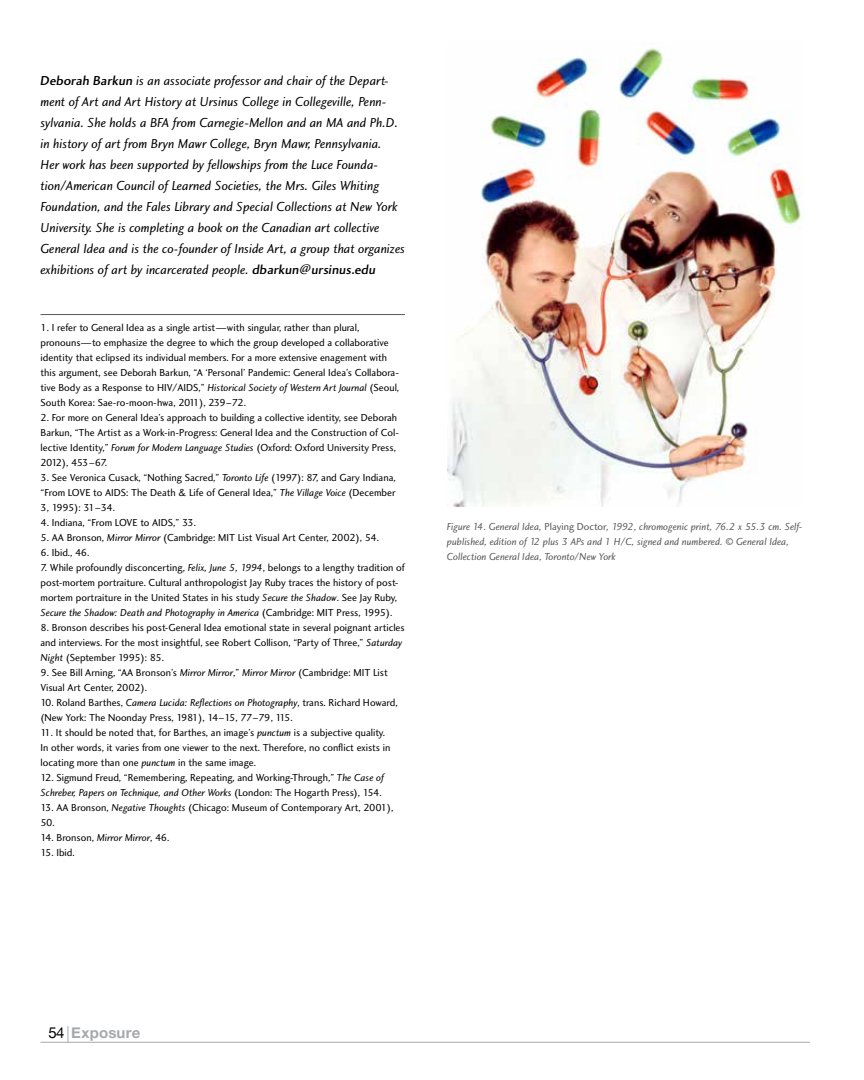
<style>
.page{position:relative;width:864px;height:1080px;background:#fff}
.page>*{position:absolute;margin:0;border:0;box-sizing:border-box;transform-origin:0 0}
.t1{font:700 15px "Helvetica Neue";letter-spacing:.015em;color:#a7a9ac}
.t2{font:13.5px/21px "Charlotte Sans Book Italic Plain";color:#000}
.t3{font:10.5px/15px "Charlotte Sans Book Plain";color:#000}
.t4{font:10.5px/15px "Charlotte Sans Book Italic Plain";color:#58595b}
.t5{font:10.5px "Charlotte Sans Book Italic Plain";color:#000}
.s1{font-family:"Charlotte Sans";font-weight:500;font-style:italic}
.s2{font-family:"Charlotte Sans Book Italic Plain"}
.s3{font-family:"Charlotte Sans Book Plain"}
.s4{font-weight:400;color:#000}
</style>
<div class="page">
<hr style="left:40px;top:314px;width:365px;height:1px;background:#58595b">
<hr style="left:40px;top:1042px;width:770px;height:1px;background:#a7a9ac">
<svg style="left:68px;top:1026px;width:1px;height:16px"></svg>
<img style="left:447px;top:48px;width:356px;height:459px">
<p class="t2" style="left:40px;top:70px;width:366px"><span class="s1">Deborah Barkun</span> is an associate professor and chair of the Depart&shy;ment of Art and Art History at Ursinus College in Collegeville, Penn&shy;sylvania. She holds a BFA from Carnegie-Mellon and an MA and Ph.D. in history of art from Bryn Mawr College, Bryn Mawr, Pennsylvania.<br>Her work has been supported by fellowships from the Luce Founda&shy;tion/American Council of Learned Societies, the Mrs. Giles Whiting Foundation, and the Fales Library and Special Collections at New York University. She is completing a book on the Canadian art collective General Idea and is the co-founder of Inside Art, a group that organizes exhibitions of art by incarcerated people. <span class="s1">dbarkun@ursinus.edu</span></p>
<p class="t3" style="left:40px;top:320px;width:360px">1. I refer to General Idea as a single artist—with singular, rather than plural, pronouns—to emphasize the degree to which the group developed a collaborative identity that eclipsed its individual members. For a more extensive enagement with this argument, see Deborah Barkun, “A ‘Personal’ Pandemic: General Idea’s Collabora&shy;tive Body as a Response to HIV/AIDS,” <span class="s2">Historical Society of Western Art Journal</span> (Seoul, South Korea: Sae-ro-moon-hwa, 2011), 239–72.</p>
<p class="t3" style="left:40px;top:410px;width:360px">2. For more on General Idea’s approach to building a collective identity, see Deborah Barkun, “The Artist as a Work-in-Progress: General Idea and the Construction of Col&shy;lective Identity,” <span class="s2">Forum for Modern Language Studies</span> (Oxford: Oxford University Press, 2012), 453–67.</p>
<p class="t3" style="left:40px;top:470px;width:357px;text-align:justify">3. See Veronica Cusack, “Nothing Sacred,” <span class="s2">Toronto Life</span> (1997): 87, and Gary Indiana, “From LOVE to AIDS: The Death &amp; Life of General Idea,” <span class="s2">The Village Voice</span> (December 3, 1995): 31–34.</p>
<p class="t3" style="left:40px;top:515px;width:157px">4. Indiana, “From LOVE to AIDS,” 33.</p>
<p class="t3" style="left:40px;top:530px;width:340px">5. AA Bronson, <span class="s2">Mirror Mirror</span> (Cambridge: MIT List Visual Art Center, 2002), 54.</p>
<p class="t3" style="left:40px;top:545px;width:51px">6. Ibid., 46.</p>
<p class="t3" style="left:40px;top:560px;width:366px">7. While profoundly disconcerting, <span class="s2">Felix, June 5, 1994</span>, belongs to a lengthy tradition of post-mortem portraiture. Cultural anthropologist Jay Ruby traces the history of post&shy;mortem portraiture in the United States in his study <span class="s2">Secure the Shadow</span>. See Jay Ruby,</p>
<p class="t5" style="left:40px;top:606px;width:353px">Secure the Shadow: Death and Photography in America <span class="s3">(Cambridge: MIT Press, 1995).</span></p>
<p class="t3" style="left:40px;top:620px;width:366px">8. Bronson describes his post-General Idea emotional state in several poignant articles and interviews. For the most insightful, see Robert Collison, “Party of Three,” <span class="s2">Saturday<br>Night</span> (September 1995): 85.</p>
<p class="t3" style="left:40px;top:665px;width:349px">9. See Bill Arning, “AA Bronson’s <span class="s2">Mirror Mirror</span>,” <span class="s2">Mirror Mirror</span> (Cambridge: MIT List<br>Visual Art Center, 2002).</p>
<p class="t3" style="left:40px;top:695px;width:359px">10. Roland Barthes, <span class="s2">Camera Lucida: Reflections on Photography</span>, trans. Richard Howard, (New York: The Noonday Press, 1981), 14–15, 77–79, 115.</p>
<p class="t3" style="left:40px;top:725px;width:351px">11. It should be noted that, for Barthes, an image’s <span class="s2">punctum</span> is a subjective quality.<br>In other words, it varies from one viewer to the next. Therefore, no conflict exists in locating more than one <span class="s2">punctum</span> in the same image.</p>
<p class="t3" style="left:40px;top:770px;width:345px">12. Sigmund Freud, “Remembering, Repeating, and Working-Through,” <span class="s2">The Case of</span></p>
<p class="t5" style="left:40px;top:786px;width:343px">Schreber, Papers on Technique, and Other Works <span class="s3">(London: The Hogarth Press), 154.</span></p>
<p class="t3" style="left:40px;top:800px;width:354px">13. AA Bronson, <span class="s2">Negative Thoughts</span> (Chicago: Museum of Contemporary Art, 2001),<br>50.</p>
<p class="t3" style="left:40px;top:830px;width:131px">14. Bronson, <span class="s2">Mirror Mirror</span>, 46.</p>
<p class="t3" style="left:40px;top:845px;width:36px">15. Ibid.</p>
<p class="t4" style="left:447px;top:519px;width:357px">Figure 14. General Idea, <span class="s3">Playing Doctor</span>, 1992, chromogenic print, 76.2 x 55.3 cm. Self&shy;published, edition of 12 plus 3 APs and 1 H/C, signed and numbered. © General Idea,<br>Collection General Idea, Toronto/New York</p>
<h1 class="t1" style="left:49px;top:1021px;width:93px"><span class="s4">54</span> Exposure</h1>
</div>
